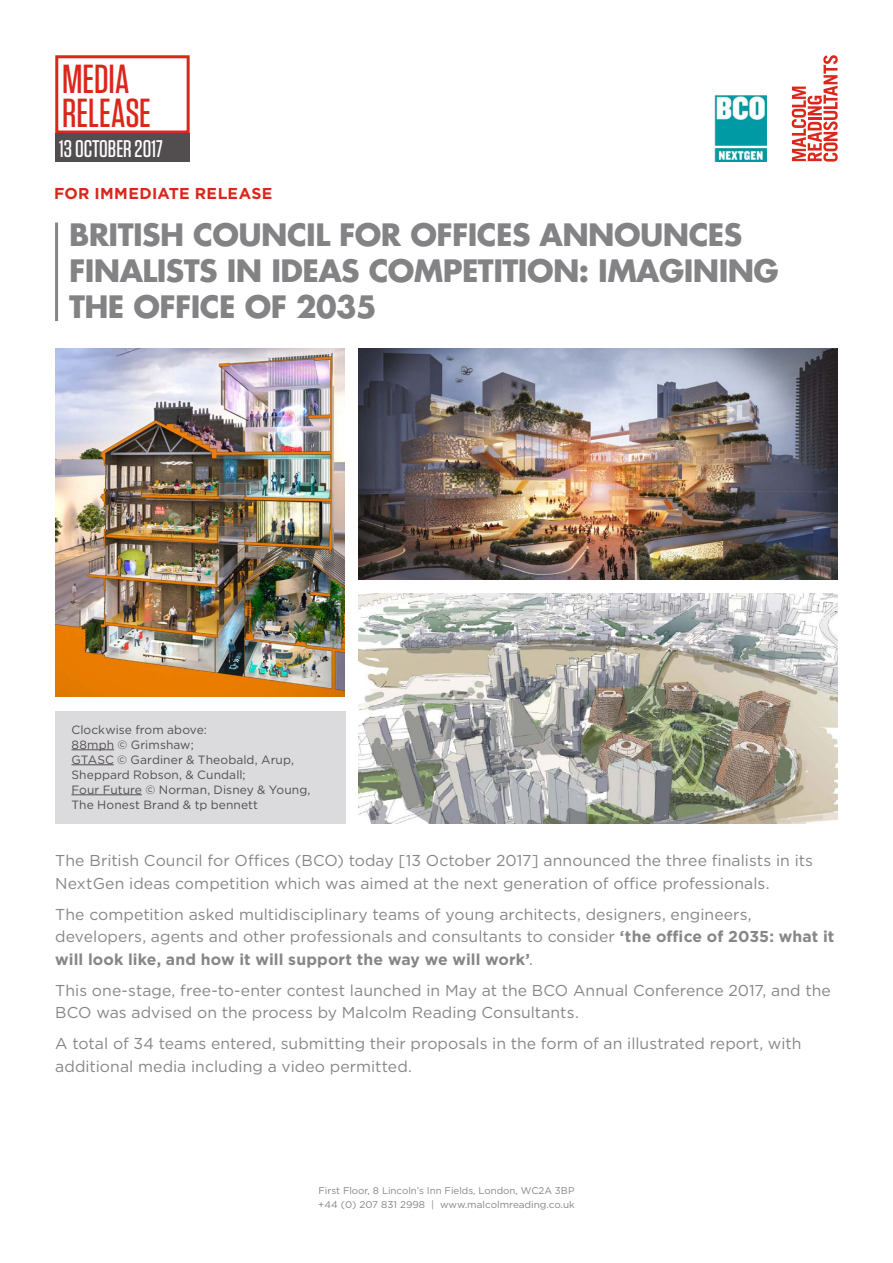
<style>
.page{position:relative;width:893px;height:1263px;background:#fff}
.page>*{position:absolute;margin:0;border:0;box-sizing:border-box;transform-origin:0 0}
.t1{font:500 40.5px/34.5px "Tungsten";color:#db261b}
.t2{font:700 30px/36px "Futura Std";letter-spacing:-.02em;color:#838386}
.t3{font:500 24px "Tungsten";color:#fff}
.t4{font:15.75px/22.5px "Gotham";letter-spacing:.005em;color:#878686}
.t5{font:700 15.75px "Gotham";letter-spacing:.02em;color:#db261b}
.t6{font:12px/15px "Gotham";letter-spacing:.005em;color:#524e4f}
.t7{font:9.75px/13.5px "Gotham";color:#878686}
.s1{font-weight:700}
</style>
<div class="page">
<div style="left:55px;top:55px;width:135px;height:79px;border:3px solid #db261b"></div>
<div style="left:55px;top:134px;width:135px;height:28px;background:#524e4f"></div>
<svg style="left:792px;top:55px;width:46px;height:107px"></svg>
<img style="left:714px;top:95px;width:52px;height:67px">
<img style="left:55px;top:349px;width:290px;height:348px">
<hr style="left:55px;top:223px;width:3px;height:98px;background:#878686">
<div style="left:55px;top:710px;width:290px;height:113px;background:#dbdadc"></div>
<hr style="left:71px;top:749px;width:43px;height:1px;background:#524e4f">
<hr style="left:71px;top:764px;width:43px;height:1px;background:#524e4f">
<hr style="left:71px;top:794px;width:71px;height:1px;background:#524e4f">
<img style="left:358px;top:349px;width:480px;height:230px">
<img style="left:358px;top:593px;width:480px;height:230px">
<h1 class="t1" style="left:62px;top:62px;width:90px">MEDIA<br>RELEASE</h1>
<h3 class="t3" style="left:59px;top:136px;width:105px">13 OCTOBER 2017</h3>
<p class="t5" style="left:54px;top:183px;width:220px">FOR IMMEDIATE RELEASE</p>
<h2 class="t2" style="left:69px;top:217px;width:711px">BRITISH COUNCIL FOR OFFICES ANNOUNCES<br>FINALISTS IN IDEAS COMPETITION: IMAGINING<br>THE OFFICE OF 2035</h2>
<p class="t6" style="left:71px;top:722px;width:241px">Clockwise from above:<br>88mph © Grimshaw;<br>GTASC © Gardiner &amp; Theobald, Arup,<br>Sheppard Robson, &amp; Cundall;<br>Four Future © Norman, Disney &amp; Young,<br>The Honest Brand &amp; tp bennett</p>
<p class="t4" style="left:55px;top:849px;width:759px">The British Council for Offices (BCO) today [13 October 2017] announced the three finalists in its<br>NextGen ideas competition which was aimed at the next generation of office professionals.</p>
<p class="t4" style="left:55px;top:903px;width:781px">The competition asked multidisciplinary teams of young architects, designers, engineers, developers, agents and other professionals and consultants to consider <span class="s1">‘the office of 2035: what it will look like, and how it will support the way we will work’</span>.</p>
<p class="t4" style="left:55px;top:979px;width:777px">This one-stage, free-to-enter contest launched in May at the BCO Annual Conference 2017, and the<br>BCO was advised on the process by Malcolm Reading Consultants.</p>
<p class="t4" style="left:55px;top:1032px;width:748px">A total of 34 teams entered, submitting their proposals in the form of an illustrated report, with additional media including a video permitted.</p>
<p class="t7" style="left:318px;top:1184px;width:258px">First Floor, 8 Lincoln’s Inn Fields, London, WC2A 3BP +44 (0) 207 831 2998 | www.malcolmreading.co.uk</p>
</div>
